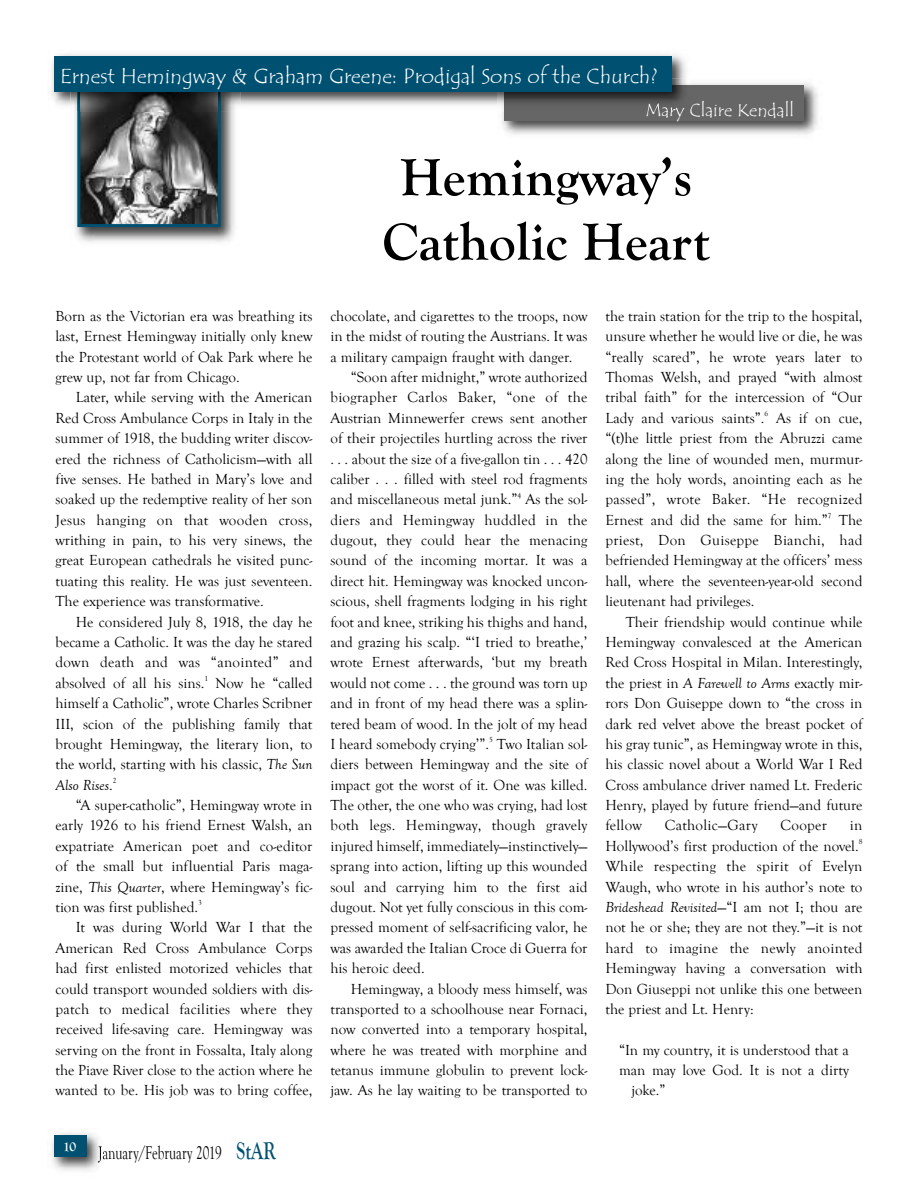
<style>
.page{position:relative;width:918px;height:1188px;background:#fff}
.page>*{position:absolute;margin:0;border:0;box-sizing:border-box;transform-origin:0 0}
.t1{font:700 54px/64.5px "Goudy Old Style T";color:#000;text-align:center}
.t2{font:21px "Tempus Sans ITC";color:#fff}
.t3{font:18.9px "Goudy Old Style T";color:#000;scale:.71 1}
.t4{font:18px "Tempus Sans ITC";color:#fff}
.t5{font:15px/20.4px "Goudy Old Style T";color:#000;text-align:justify}
.t6{font:15px "Goudy Old Style T";letter-spacing:.02em;color:#000}
.t7{font:700 13.5px "Goudy Old Style T";color:#fff}
.s1{font-style:italic}
.s2{font-weight:700;font-size:25.2px;color:#005171}
</style>
<div class="page">
<img style="left:51px;top:1132px;width:48px;height:39px">
<img style="left:98px;top:1146px;width:8px;height:17px">
<div style="left:54px;top:1135px;width:32px;height:21px;background:#005171"></div>
<img style="left:75px;top:111px;width:160px;height:131px">
<img style="left:81px;top:111px;width:136px;height:112px">
<div style="left:77px;top:84px;width:144px;height:143px;border:3px solid #005171"></div>
<img style="left:502px;top:83px;width:316px;height:52px">
<div style="left:504px;top:86px;width:300px;height:35px;background:#666"></div>
<img style="left:52px;top:53px;width:634px;height:53px">
<img style="left:71px;top:92px;width:169px;height:19px">
<img style="left:77px;top:92px;width:144px;height:19px">
<img style="left:80px;top:92px;width:138px;height:19px">
<img style="left:498px;top:79px;width:193px;height:32px">
<img style="left:646px;top:103px;width:29px;height:8px">
<div style="left:54px;top:56px;width:618px;height:36px;background:#005171"></div>
<h2 class="t2" style="left:60px;top:63px;width:599px">Ernest Hemingway &amp; Graham Greene: Prodigal Sons of the Church?</h2>
<p class="t4" style="left:645px;top:99px;width:150px">Mary Claire Kendall</p>
<h1 class="t1" style="left:382px;top:145px;width:329px">Hemingway’s<br>Catholic Heart</h1>
<p class="t5" style="left:55px;top:306px;width:259px">Born as the Victorian era was breathing its last, Ernest Hemingway initially only knew the Protestant world of Oak Park where he grew up, not far from Chicago.</p>
<p class="t5" style="left:55px;top:387px;width:259px;text-indent:20px">Later, while serving with the American Red Cross Ambulance Corps in Italy in the summer of 1918, the budding writer discov&shy;ered the richness of Catholicism—with all five senses. He bathed in Mary’s love and soaked up the redemptive reality of her son Jesus hanging on that wooden cross, writhing in pain, to his very sinews, the great European cathedrals he visited punc&shy;tuating this reality. He was just seventeen.<br>The experience was transformative.</p>
<p class="t5" style="left:55px;top:612px;width:259px;text-indent:20px">He considered July 8, 1918, the day he became a Catholic. It was the day he stared down death and was “anointed” and absolved of all his sins.<sup>1</sup> Now he “called himself a Catholic”, wrote Charles Scribner III, scion of the publishing family that brought Hemingway, the literary lion, to the world, starting with his classic, <span class="s1">The Sun Also Rises</span>.<sup>2</sup></p>
<p class="t5" style="left:55px;top:795px;width:259px;text-indent:20px">“A super-catholic”, Hemingway wrote in early 1926 to his friend Ernest Walsh, an expatriate American poet and co-editor of the small but influential Paris maga&shy;zine, <span class="s1">This Quarter</span>, where Hemingway’s fic&shy;tion was first published.<sup>3</sup></p>
<p class="t5" style="left:56px;top:917px;width:259px;text-indent:20px">It was during World War I that the American Red Cross Ambulance Corps had first enlisted motorized vehicles that could transport wounded soldiers with dis&shy;patch to medical facilities where they received life-saving care. Hemingway was serving on the front in Fossalta, Italy along the Piave River close to the action where he wanted to be. His job was to bring coffee,</p>
<p class="t7" style="left:63px;top:1139px;width:14px">10</p>
<p class="t3" style="left:98px;top:1142px;width:252px">January/February 2019 <span class="s2">StAR</span></p>
<p class="t5" style="left:331px;top:306px;width:259px">chocolate, and cigarettes to the troops, now in the midst of routing the Austrians. It was a military campaign fraught with danger.</p>
<p class="t5" style="left:330px;top:367px;width:259px;text-indent:20px">“Soon after midnight,” wrote authorized biographer Carlos Baker, “one of the Austrian Minnewerfer crews sent another of their projectiles hurtling across the river . . . about the size of a five-gallon tin . . . 420 caliber . . . filled with steel rod fragments and miscellaneous metal junk.”<sup>4</sup> As the sol&shy;diers and Hemingway huddled in the dugout, they could hear the menacing sound of the incoming mortar. It was a direct hit. Hemingway was knocked uncon&shy;scious, shell fragments lodging in his right foot and knee, striking his thighs and hand, and grazing his scalp. “‘I tried to breathe,’ wrote Ernest afterwards, ‘but my breath would not come . . . the ground was torn up and in front of my head there was a splin&shy;tered beam of wood. In the jolt of my head I heard somebody crying’”.<sup>5</sup> Two Italian sol&shy;diers between Hemingway and the site of impact got the worst of it. One was killed.<br>The other, the one who was crying, had lost both legs. Hemingway, though gravely injured himself, immediately—instinctively— sprang into action, lifting up this wounded soul and carrying him to the first aid dugout. Not yet fully conscious in this com&shy;pressed moment of self-sacrificing valor, he was awarded the Italian Croce di Guerra for his heroic deed.</p>
<p class="t5" style="left:330px;top:978px;width:259px;text-indent:20px">Hemingway, a bloody mess himself, was transported to a schoolhouse near Fornaci, now converted into a temporary hospital, where he was treated with morphine and tetanus immune globulin to prevent lock&shy;jaw. As he lay waiting to be transported to</p>
<p class="t5" style="left:605px;top:306px;width:259px">the train station for the trip to the hospital, unsure whether he would live or die, he was “really scared”, he wrote years later to Thomas Welsh, and prayed “with almost tribal faith” for the intercession of “Our Lady and various saints”.<sup>6</sup> As if on cue, “(t)he little priest from the Abruzzi came along the line of wounded men, murmur&shy;ing the holy words, anointing each as he passed”, wrote Baker. “He recognized Ernest and did the same for him.”<sup>7</sup> The priest, Don Guiseppe Bianchi, had befriended Hemingway at the officers’ mess hall, where the seventeen-year-old second lieutenant had privileges.</p>
<p class="t5" style="left:606px;top:612px;width:259px;text-indent:20px">Their friendship would continue while Hemingway convalesced at the American Red Cross Hospital in Milan. Interestingly, the priest in <span class="s1">A Farewell to Arms</span> exactly mir&shy;rors Don Guiseppe down to “the cross in dark red velvet above the breast pocket of his gray tunic”, as Hemingway wrote in this, his classic novel about a World War I Red Cross ambulance driver named Lt. Frederic Henry, played by future friend—and future fellow</p>
<p class="t6" style="left:665px;top:817px;width:94px">Catholic—Gary</p>
<p class="t5" style="left:781px;top:815px;width:48px">Cooper</p>
<p class="t5" style="left:606px;top:815px;width:259px;text-indent:244px">in Hollywood’s first production of the novel.<sup>8<br></sup>While respecting the spirit of Evelyn Waugh, who wrote in his author’s note to <span class="s1">Brideshead Revisited</span>—“I am not I; thou are not he or she; they are not they.”—it is not hard to imagine the newly anointed Hemingway having a conversation with Don Giuseppi not unlike this one between the priest and Lt. Henry:</p>
<p class="t5" style="left:619px;top:1040px;width:231px">“In my country, it is understood that a</p>
<p class="t5" style="left:619px;top:1060px;width:231px">man may love God. It is not a dirty</p>
<p class="t5" style="left:631px;top:1080px;width:36px">joke.”</p>
</div>
